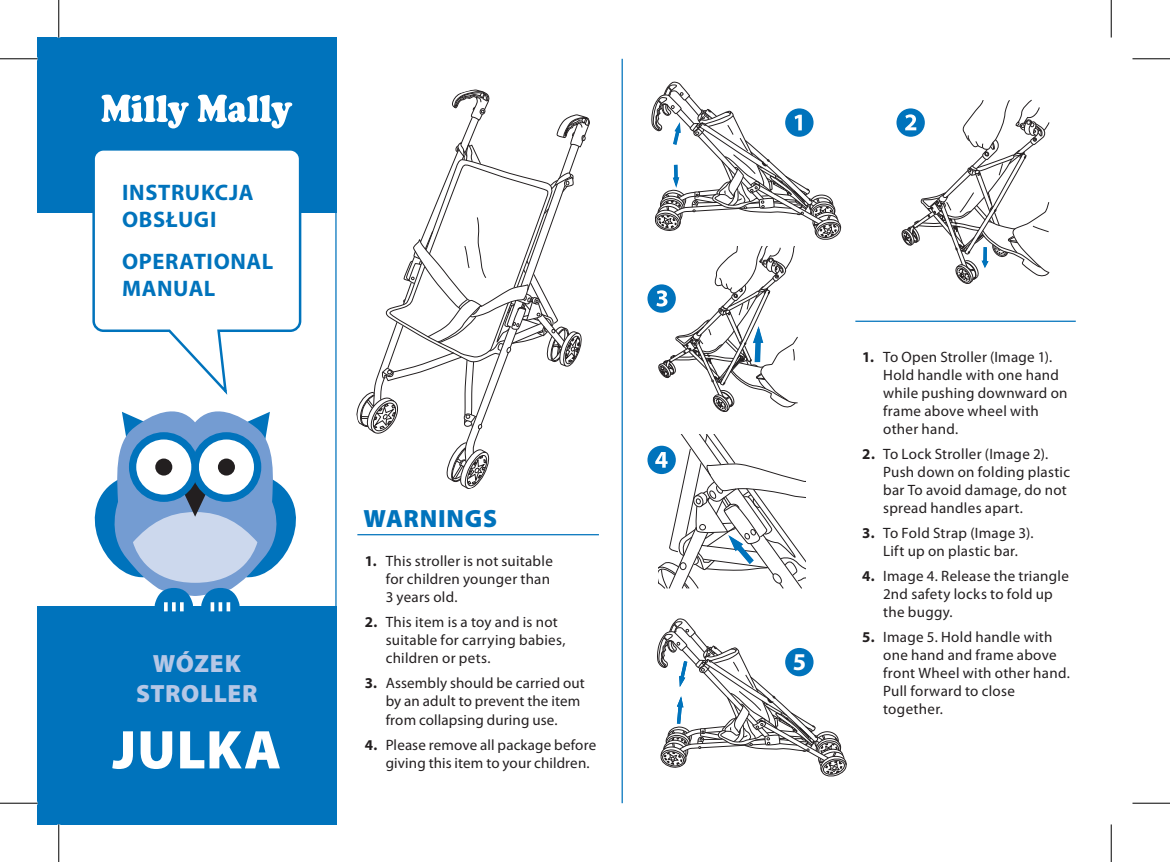
<style>
.page{position:relative;width:1170px;height:862px;background:#fff}
.page>*{position:absolute;margin:0;border:0;box-sizing:border-box;transform-origin:0 0}
.t1{font:900 55px "Myriad Pro";letter-spacing:.02em;color:#fff}
.t2{font:900 25px/30px "Myriad Pro";letter-spacing:.02em;color:#b5c7e6;text-align:center}
.t3{font:900 25px "Myriad Pro";letter-spacing:.03em;color:#0073bc}
.t4{font:700 24.25px "Myriad Pro";color:#fff}
.t5{font:700 22.5px/27px "Myriad Pro";letter-spacing:.025em;color:#0073bc}
.t6{font:15px/18px "Myriad Pro";letter-spacing:.02em;color:#231f20}
.s1{font-weight:700}
</style>
<div class="page">
<svg style="left:657px;top:618px;width:190px;height:159px"></svg>
<div style="left:647px;top:446px;width:29px;height:28px;background:#0073bc;border-radius:50%"></div>
<svg style="left:647px;top:284px;width:29px;height:29px"></svg>
<div style="left:38px;top:38px;width:299px;height:175px;background:#0073bc"></div>
<div style="left:38px;top:605px;width:299px;height:219px;background:#0073bc"></div>
<svg style="left:356px;top:89px;width:234px;height:400px"></svg>
<hr style="left:357px;top:534px;width:242px;height:1px;background:#0073bc">
<hr style="left:622px;top:59px;width:1px;height:744px;background:#0073bc">
<hr style="left:855px;top:320px;width:221px;height:2px;background:#0073bc">
<svg style="left:655px;top:435px;width:151px;height:154px"></svg>
<hr style="left:335px;top:60px;width:2px;height:738px;background:#0073bc">
<svg style="left:70px;top:411px;width:251px;height:200px"></svg>
<svg style="left:92px;top:150px;width:210px;height:245px"></svg>
<svg style="left:101px;top:95px;width:191px;height:33px"></svg>
<svg style="left:651px;top:82px;width:190px;height:330px"></svg>
<svg style="left:896px;top:108px;width:29px;height:29px"></svg>
<svg style="left:900px;top:99px;width:150px;height:185px"></svg>
<div style="left:787px;top:649px;width:25px;height:25px;background:#0073bc;border-radius:50%"></div>
<div style="left:785px;top:648px;width:28px;height:28px;border:3px solid #0073bc;border-radius:50%"></div>
<hr style="left:0;top:58px;width:38px;height:1px;background:#000">
<hr style="left:1132px;top:58px;width:38px;height:1px;background:#000">
<hr style="left:0;top:802px;width:38px;height:1px;background:#000">
<hr style="left:1132px;top:802px;width:38px;height:1px;background:#000">
<hr style="left:58px;top:0;width:1px;height:38px;background:#000">
<hr style="left:58px;top:824px;width:1px;height:38px;background:#000">
<hr style="left:1111px;top:0;width:1px;height:38px;background:#000">
<hr style="left:1111px;top:824px;width:1px;height:38px;background:#000">
<h3 class="t5" style="left:122px;top:179px;width:133px">INSTRUKCJA<br>OBSŁUGI</h3>
<h3 class="t5" style="left:122px;top:247px;width:153px">OPERATIONAL<br>MANUAL</h3>
<h2 class="t2" style="left:136px;top:648px;width:123px">WÓZEK<br>STROLLER</h2>
<h1 class="t1" style="left:112px;top:713px;width:170px">JULKA</h1>
<h2 class="t3" style="left:364px;top:502px;width:135px">WARNINGS</h2>
<p class="t6" style="left:386px;top:552px;width:169px;text-indent:-21px"><span class="s1">1.</span> This stroller is not suitable for children younger than<br>3 years old.</p>
<p class="t6" style="left:386px;top:613px;width:181px;text-indent:-21px"><span class="s1">2.</span> This item is a toy and is not suitable for carrying babies, children or pets.</p>
<p class="t6" style="left:386px;top:674px;width:201px;text-indent:-21px"><span class="s1">3.</span> Assembly should be carried out by an adult to prevent the item from collapsing during use.</p>
<p class="t6" style="left:386px;top:735px;width:212px;text-indent:-21px"><span class="s1">4.</span> Please remove all package before giving this item to your children.</p>
<h3 class="t4" style="left:793px;top:646px;width:15px">5</h3>
<p class="t6" style="left:883px;top:347px;width:186px;text-indent:-21px"><span class="s1">1.</span> To Open Stroller (Image 1).<br>Hold handle with one hand while pushing downward on frame above wheel with other hand.</p>
<p class="t6" style="left:883px;top:444px;width:188px;text-indent:-21px"><span class="s1">2.</span> To Lock Stroller (Image 2).<br>Push down on folding plastic bar To avoid damage, do not spread handles apart.</p>
<p class="t6" style="left:862px;top:523px;width:173px;text-align:center"><span class="s1">3.</span> To Fold Strap (Image 3).<br>Lift up on plastic bar.</p>
<p class="t6" style="left:883px;top:566px;width:187px;text-indent:-21px"><span class="s1">4.</span> Image 4. Release the triangle<br>2nd safety locks to fold up the buggy.</p>
<p class="t6" style="left:883px;top:628px;width:188px;text-indent:-21px"><span class="s1">5.</span> Image 5. Hold handle with one hand and frame above front Wheel with other hand.<br>Pull forward to close together.</p>
</div>
